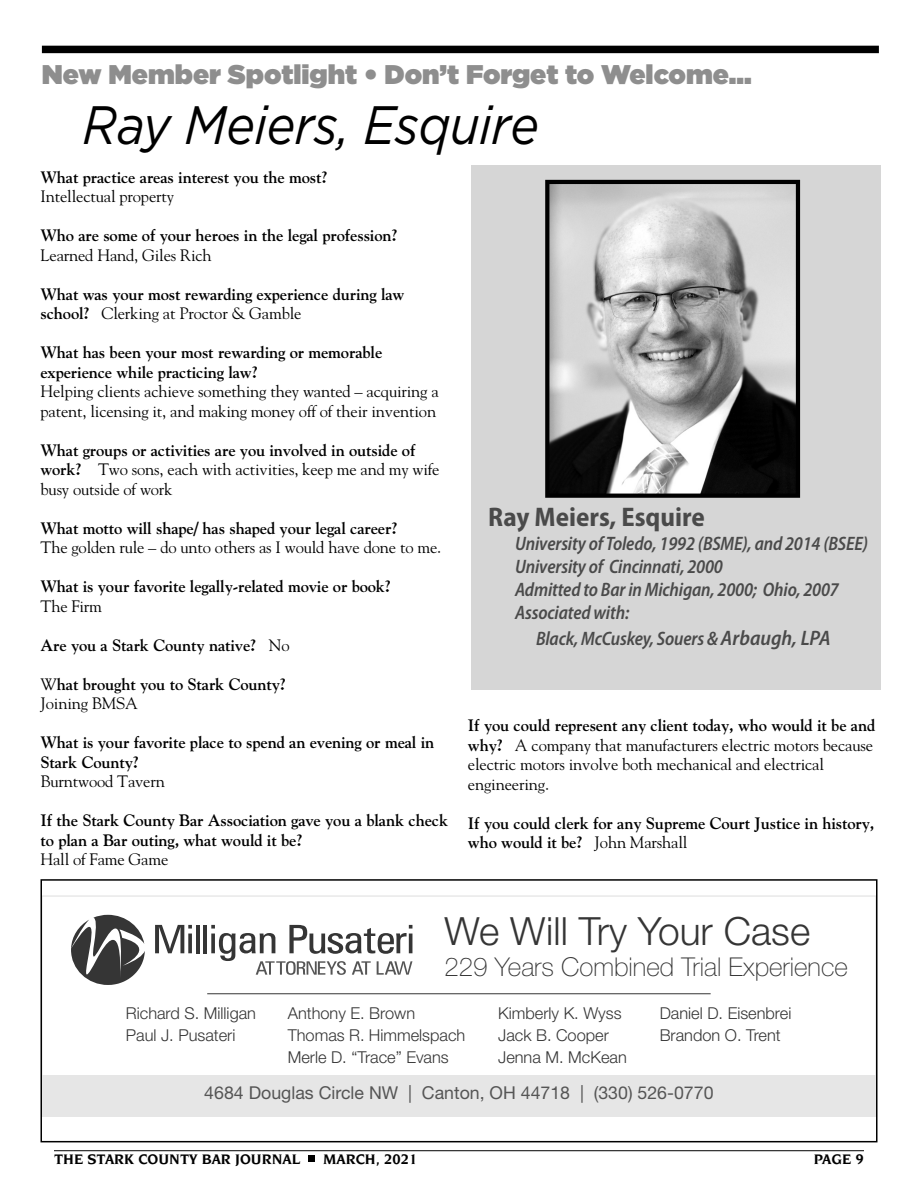
<style>
.page{position:relative;width:918px;height:1188px;background:#fff}
.page>*{position:absolute;margin:0;border:0;box-sizing:border-box;transform-origin:0 0}
.t1{font:italic 54px "Gotham HTF";letter-spacing:-.01em;color:#000;scale:.9 1}
.t2{font:300 38.85px "Helvetica Neue LT Std";color:#353535}
.t3{font:900 27px "Gotham HTF";color:#8e8e8e}
.t4{font:700 semi-condensed 27px "Myriad Pro";color:#4a4a4a}
.t5{font:100 25.95px "Helvetica Neue LT Std";color:#353535}
.t6{font:italic 600 semi-condensed 19.5px/23.1px "Myriad Pro";letter-spacing:-.01em;color:#4a4a4a;scale:.95 1}
.t7{font:17.7px "Helvetica Neue LT Std";color:#555}
.t8{font:700 16.5px/19.5px "Goudy";letter-spacing:-.01em;color:#000}
.t9{font:16.5px/19.5px "Goudy";letter-spacing:-.01em;color:#000}
.t10{font:300 16.35px/21.9px "Helvetica Neue LT Std";color:#353535}
.t11{font:700 15px "Novarese";color:#000}
.s1{font-weight:400}
.s2{font-weight:700}
.s3{font-size:21px}
</style>
<div class="page">
<div style="left:308px;top:1155px;width:7px;height:7px;background:#000"></div>
<hr style="left:54px;top:1150px;width:810px;height:1px;background:#000">
<div style="left:41px;top:1075px;width:836px;height:42px;background:#e6e6e6"></div>
<hr style="left:196px;top:925px;width:4px;height:28px;background:#353535">
<hr style="left:204px;top:925px;width:3px;height:28px;background:#353535">
<svg style="left:211px;top:925px;width:201px;height:50px"></svg>
<hr style="left:409px;top:934px;width:3px;height:19px;background:#353535">
<svg style="left:71px;top:914px;width:121px;height:71px"></svg>
<hr style="left:207px;top:993px;width:504px;height:1px;background:#353535">
<div style="left:40px;top:879px;width:838px;height:263px;border:2px solid #000"></div>
<div style="left:42px;top:46px;width:837px;height:7px;background:#000"></div>
<div style="left:472px;top:165px;width:409px;height:524px;background:#d6d6d6"></div>
<img style="left:550px;top:185px;width:245px;height:308px">
<div style="left:545px;top:180px;width:255px;height:318px;border:4px solid #000"></div>
<h3 class="t3" style="left:42px;top:64px;width:711px">New Member Spotlight • Don’t Forget to Welcome...</h3>
<h1 class="t1" style="left:82px;top:105px;width:509px">Ray Meiers, Esquire</h1>
<p class="t8" style="left:40px;top:169px;width:289px">What practice areas interest you the most?</p>
<p class="t9" style="left:40px;top:188px;width:135px">Intellectual property</p>
<p class="t8" style="left:40px;top:227px;width:359px">Who are some of your heroes in the legal profession?</p>
<p class="t9" style="left:40px;top:247px;width:173px">Learned Hand, Giles Rich</p>
<p class="t8" style="left:40px;top:286px;width:366px">What was your most rewarding experience during law school? <span class="s1">Clerking at Proctor &amp; Gamble</span></p>
<p class="t8" style="left:40px;top:344px;width:343px">What has been your most rewarding or memorable experience while practicing law?</p>
<p class="t9" style="left:40px;top:383px;width:400px">Helping clients achieve something they wanted – acquiring a patent, licensing it, and making money off of their invention</p>
<p class="t9" style="left:40px;top:442px;width:401px"><span class="s2">What groups or activities are you involved in outside of work?</span> Two sons, each with activities, keep me and my wife busy outside of work</p>
<p class="t8" style="left:40px;top:520px;width:359px">What motto will shape/ has shaped your legal career?</p>
<p class="t9" style="left:40px;top:539px;width:402px">The golden rule – do unto others as I would have done to me.</p>
<p class="t8" style="left:40px;top:578px;width:352px">What is your favorite legally-related movie or book?</p>
<p class="t9" style="left:40px;top:598px;width:63px">The Firm</p>
<p class="t8" style="left:40px;top:637px;width:251px">Are you a Stark County native? <span class="s1">No</span></p>
<p class="t8" style="left:40px;top:676px;width:247px"><span class="s1">W</span>hat brought you to Stark County?<br><span class="s1">Joining BMSA</span></p>
<p class="t8" style="left:40px;top:734px;width:395px">What is your favorite place to spend an evening or meal in<br>Stark County?</p>
<p class="t9" style="left:40px;top:773px;width:126px">Burntwood Tavern</p>
<p class="t8" style="left:40px;top:812px;width:409px">If the Stark County Bar Association gave you a blank check to plan a Bar outing, what would it be?</p>
<p class="t9" style="left:40px;top:851px;width:129px">Hall of Fame Game</p>
<h3 class="t4" style="left:488px;top:507px;width:218px">Ray Meiers, Esquire</h3>
<p class="t6" style="left:515px;top:533px;width:373px">University of Toledo, 1992 (BSME), and 2014 (BSEE)<br>University of Cincinnati, 2000<br>Admitted to Bar in Michigan, 2000; Ohio, 2007<br>Associated with:</p>
<p class="t6" style="left:536px;top:629px;width:312px">Black, McCuskey, Souers &amp; <span class="s3">Arbaugh, LPA</span></p>
<p class="t9" style="left:468px;top:717px;width:409px"><span class="s2">If you could represent any client today, who would it be and why?</span> A company that manufacturers electric motors because electric motors involve both mechanical and electrical engineering.</p>
<p class="t8" style="left:468px;top:814px;width:408px">If you could clerk for any Supreme Court Justice in history, who would it be? <span class="s1">John Marshall</span></p>
<h2 class="t2" style="left:444px;top:918px;width:367px">We Will Try Your Case</h2>
<h3 class="t5" style="left:444px;top:952px;width:405px">229 Years Combined Trial Experience</h3>
<p class="t10" style="left:126px;top:1004px;width:132px">Richard S. Milligan<br>Paul J. Pusateri</p>
<p class="t10" style="left:288px;top:1004px;width:179px">Anthony E. Brown<br>Thomas R. Himmelspach<br>Merle D. “Trace” Evans</p>
<p class="t10" style="left:498px;top:1004px;width:130px">Kimberly K. Wyss<br>Jack B. Cooper<br>Jenna M. McKean</p>
<p class="t10" style="left:660px;top:1004px;width:133px">Daniel D. Eisenbrei<br>Brandon O. Trent</p>
<p class="t7" style="left:204px;top:1082px;width:511px">4684 Douglas Circle NW | Canton, OH 44718 | (330) 526-0770</p>
<p class="t11" style="left:54px;top:1153px;width:248px">THE STARK COUNTY BAR JOURNAL</p>
<p class="t11" style="left:323px;top:1153px;width:96px">MARCH, 2021</p>
<p class="t11" style="left:814px;top:1153px;width:52px">PAGE 9</p>
</div>
